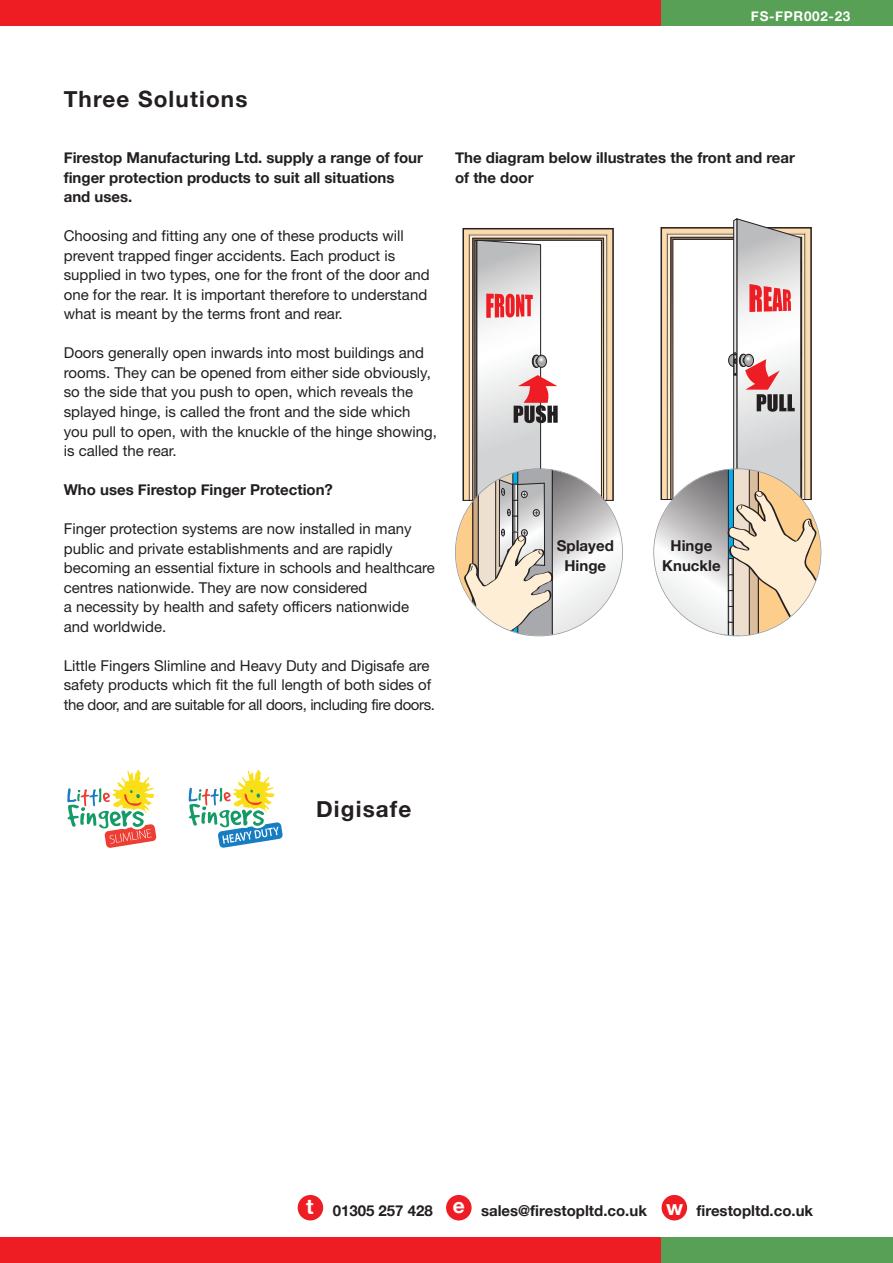
<style>
.page{position:relative;width:893px;height:1263px;background:#fff}
.page>*{position:absolute;margin:0;border:0;box-sizing:border-box;transform-origin:0 0}
.t1{font:700 22.5px "Helvetica Neue";letter-spacing:.05em;color:#231f20}
.t2{font:15px/19.5px "Helvetica Neue";color:#231f20}
.t3{font:700 15px/19.5px "Helvetica Neue";color:#231f20}
.t4{font:700 13.5px "Helvetica Neue";letter-spacing:.05em;color:#fff}
.s1{font-size:21px;color:#fff}
</style>
<div class="page">
<div style="left:0;top:1237px;width:893px;height:26px;background:#ee1d23"></div>
<div style="left:661px;top:1237px;width:232px;height:26px;background:#57a055"></div>
<div style="left:0;top:0;width:893px;height:26px;background:#ee1d23"></div>
<div style="left:661px;top:0;width:232px;height:26px;background:#57a055"></div>
<svg style="left:456px;top:228px;width:166px;height:407px"></svg>
<svg style="left:655px;top:219px;width:166px;height:416px"></svg>
<svg style="left:67px;top:770px;width:90px;height:78px"></svg>
<svg style="left:188px;top:769px;width:95px;height:79px"></svg>
<div style="left:662px;top:1195px;width:25px;height:25px;background:#ee1d23;border-radius:50%"></div>
<div style="left:446px;top:1195px;width:26px;height:25px;background:#ee1d23;border-radius:50%"></div>
<div style="left:298px;top:1195px;width:25px;height:25px;background:#ee1d23;border-radius:50%"></div>
<p class="t4" style="left:751px;top:8px;width:101px">FS-FPR002-23</p>
<h1 class="t1" style="left:64px;top:85px;width:185px">Three Solutions</h1>
<p class="t3" style="left:64px;top:148px;width:361px">Firestop Manufacturing Ltd. supply a range of four finger protection products to suit all situations and uses.</p>
<p class="t2" style="left:64px;top:228px;width:367px">Choosing and fitting any one of these products will prevent trapped finger accidents. Each product is supplied in two types, one for the front of the door and one for the rear. It is important therefore to understand what is meant by the terms front and rear.</p>
<p class="t2" style="left:64px;top:345px;width:375px">Doors generally open inwards into most buildings and rooms. They can be opened from either side obviously, so the side that you push to open, which reveals the splayed hinge, is called the front and the side which you pull to open, with the knuckle of the hinge showing, is called the rear.</p>
<p class="t3" style="left:64px;top:480px;width:271px">Who uses Firestop Finger Protection?</p>
<p class="t2" style="left:64px;top:520px;width:373px">Finger protection systems are now installed in many public and private establishments and are rapidly becoming an essential fixture in schools and healthcare centres nationwide. They are now considered<br>a necessity by health and safety officers nationwide and worldwide.</p>
<p class="t2" style="left:64px;top:657px;width:373px">Little Fingers Slimline and Heavy Duty and Digisafe are safety products which fit the full length of both sides of the door, and are suitable for all doors, including fire doors.</p>
<p class="t3" style="left:455px;top:148px;width:341px">The diagram below illustrates the front and rear of the door</p>
<p class="t3" style="left:557px;top:536px;width:58px;text-align:center">Splayed<br>Hinge</p>
<p class="t3" style="left:662px;top:536px;width:60px;text-align:center">Hinge<br>Knuckle</p>
<h1 class="t1" style="left:316px;top:795px;width:97px">Digisafe</h1>
<p class="t3" style="left:306px;top:1200px;width:508px"><span class="s1">t</span> 01305 257 428 <sup>e</sup> sales@firestopltd.co.uk <span class="s1">w</span> firestopltd.co.uk</p>
</div>
